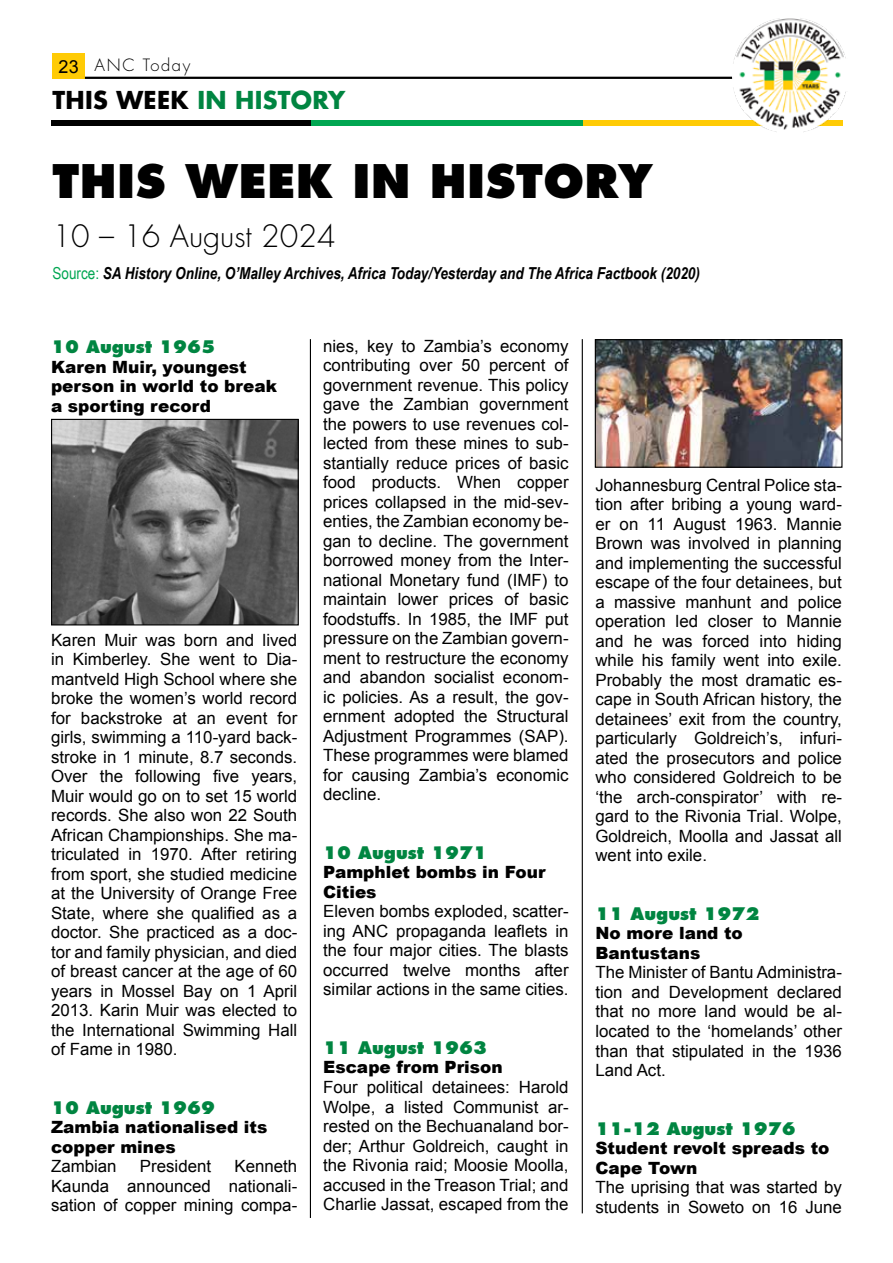
<style>
.page{position:relative;width:893px;height:1263px;background:#fff}
.page>*{position:absolute;margin:0;border:0;box-sizing:border-box;transform-origin:0 0}
.t1{font:800 45px "Futura Std";letter-spacing:.01em;color:#000}
.t2{font:300 30px "Futura Std";color:#000}
.t3{font:700 24px "Futura Std";letter-spacing:.01em;color:#008541}
.t4{font:16.8px/19.5px "Arial";color:#000;text-align:justify}
.t5{font:900 16.8px/19.5px "Arial";color:#000}
.t6{font:800 16.8px "Futura Std";color:#008541}
.t7{font:italic 700 16.5px "Arial Narrow";color:#000}
.t8{font:300 16.5px "Futura Std";letter-spacing:.1em;color:#000}
.s1{font-family:"Arial";font-weight:400;font-size:18px}
.s2{color:#000}
.s3{font-weight:400;font-style:normal;color:#00a651}
</style>
<div class="page">
<hr style="left:310px;top:339px;width:1px;height:879px;background:#000">
<hr style="left:582px;top:339px;width:1px;height:874px;background:#000">
<div style="left:51px;top:120px;width:260px;height:6px;background:#000"></div>
<div style="left:311px;top:120px;width:272px;height:6px;background:#00a651"></div>
<div style="left:583px;top:120px;width:260px;height:6px;background:#ffcb05"></div>
<div style="left:53px;top:54px;width:32px;height:25px;background:#ffcb05"></div>
<hr style="left:85px;top:77px;width:655px;height:2px;background:#000">
<img style="left:733px;top:18px;width:113px;height:114px">
<img style="left:53px;top:421px;width:244px;height:202px">
<div style="left:51px;top:419px;width:248px;height:206px;border:1px solid #000"></div>
<img style="left:597px;top:341px;width:243px;height:125px">
<div style="left:595px;top:339px;width:247px;height:129px;border:1px solid #000"></div>
<p class="t8" style="left:59px;top:55px;width:133px"><span class="s1">23</span> ANC Today</p>
<h3 class="t3" style="left:53px;top:84px;width:294px"><span class="s2">THIS WEEK</span> IN HISTORY</h3>
<h1 class="t1" style="left:53px;top:153px;width:602px">THIS WEEK IN HISTORY</h1>
<h2 class="t2" style="left:53px;top:218px;width:285px">10 – 16 August 2024</h2>
<p class="t7" style="left:53px;top:261px;width:649px"><span class="s3">Source:</span> SA History Online, O’Malley Archives, Africa Today/Yesterday and The Africa Factbook (2020)</p>
<p class="t6" style="left:51px;top:336px;width:166px">10 August 1965</p>
<p class="t5" style="left:51px;top:356px;width:227px">Karen Muir, youngest person in world to break a sporting record</p>
<p class="t4" style="left:51px;top:630px;width:248px">Karen Muir was born and lived in Kimberley. She went to Dia&shy;mantveld High School where she broke the women’s world record for backstroke at an event for girls, swimming a 110-yard back&shy;stroke in 1 minute, 8.7 seconds.<br>Over the following five years, Muir would go on to set 15 world records. She also won 22 South African Championships. She ma&shy;triculated in 1970. After retiring from sport, she studied medicine at the University of Orange Free State, where she qualified as a doctor. She practiced as a doc&shy;tor and family physician, and died of breast cancer at the age of 60 years in Mossel Bay on 1 April 2013. Karin Muir was elected to the International Swimming Hall of Fame in 1980.</p>
<p class="t6" style="left:51px;top:1097px;width:166px">10 August 1969</p>
<p class="t5" style="left:51px;top:1117px;width:218px">Zambia nationalised its copper mines</p>
<p class="t4" style="left:51px;top:1157px;width:67px">Zambian</p>
<p class="t4" style="left:140px;top:1157px;width:73px">President</p>
<p class="t4" style="left:51px;top:1157px;width:248px;text-indent:183px">Kenneth Kaunda announced nationali&shy;sation of copper mining compa-</p>
<p class="t4" style="left:323px;top:336px;width:247px">nies, key to Zambia’s economy contributing over 50 percent of government revenue. This policy gave the Zambian government the powers to use revenues col&shy;lected from these mines to sub&shy;stantially reduce prices of basic food products. When copper prices collapsed in the mid-sev&shy;enties, the Zambian economy be&shy;gan to decline. The government borrowed money from the Inter&shy;national Monetary fund (IMF) to maintain lower prices of basic foodstuffs. In 1985, the IMF put pressure on the Zambian govern&shy;ment to restructure the economy and abandon socialist econom&shy;ic policies. As a result, the gov&shy;ernment adopted the Structural Adjustment Programmes (SAP).<br>These programmes were blamed for causing Zambia’s economic decline.</p>
<p class="t6" style="left:323px;top:842px;width:166px">10 August 1971</p>
<p class="t5" style="left:323px;top:862px;width:224px">Pamphlet bombs in Four<br>Cities</p>
<p class="t4" style="left:323px;top:902px;width:247px">Eleven bombs exploded, scatter&shy;ing ANC propaganda leaflets in the four major cities. The blasts occurred twelve months after similar actions in the same cities.</p>
<p class="t6" style="left:323px;top:1037px;width:166px">11 August 1963</p>
<p class="t5" style="left:323px;top:1057px;width:181px">Escape from Prison</p>
<p class="t4" style="left:323px;top:1077px;width:247px">Four political detainees: Harold Wolpe, a listed Communist ar&shy;rested on the Bechuanaland bor&shy;der; Arthur Goldreich, caught in the Rivonia raid; Moosie Moolla, accused in the Treason Trial; and Charlie Jassat, escaped from the</p>
<p class="t4" style="left:595px;top:475px;width:248px">Johannesburg Central Police sta&shy;tion after bribing a young ward&shy;er on 11 August 1963. Mannie Brown was involved in planning and implementing the successful escape of the four detainees, but a massive manhunt and police operation led closer to Mannie and he was forced into hiding while his family went into exile.<br>Probably the most dramatic es&shy;cape in South African history, the detainees’ exit from the country, particularly Goldreich’s, infuri&shy;ated the prosecutors and police who considered Goldreich to be ‘the arch-conspirator’ with re&shy;gard to the Rivonia Trial. Wolpe, Goldreich, Moolla and Jassat all went into exile.</p>
<p class="t6" style="left:595px;top:903px;width:166px">11 August 1972</p>
<p class="t5" style="left:595px;top:923px;width:149px">No more land to<br>Bantustans</p>
<p class="t4" style="left:595px;top:963px;width:248px">The Minister of Bantu Administra&shy;tion and Development declared that no more land would be al&shy;located to the ‘homelands’ other than that stipulated in the 1936<br>Land Act.</p>
<p class="t6" style="left:595px;top:1117px;width:202px">11-12 August 1976</p>
<p class="t5" style="left:595px;top:1138px;width:236px">Student revolt spreads to<br>Cape Town</p>
<p class="t4" style="left:595px;top:1177px;width:248px">The uprising that was started by students in Soweto on 16 June</p>
</div>
